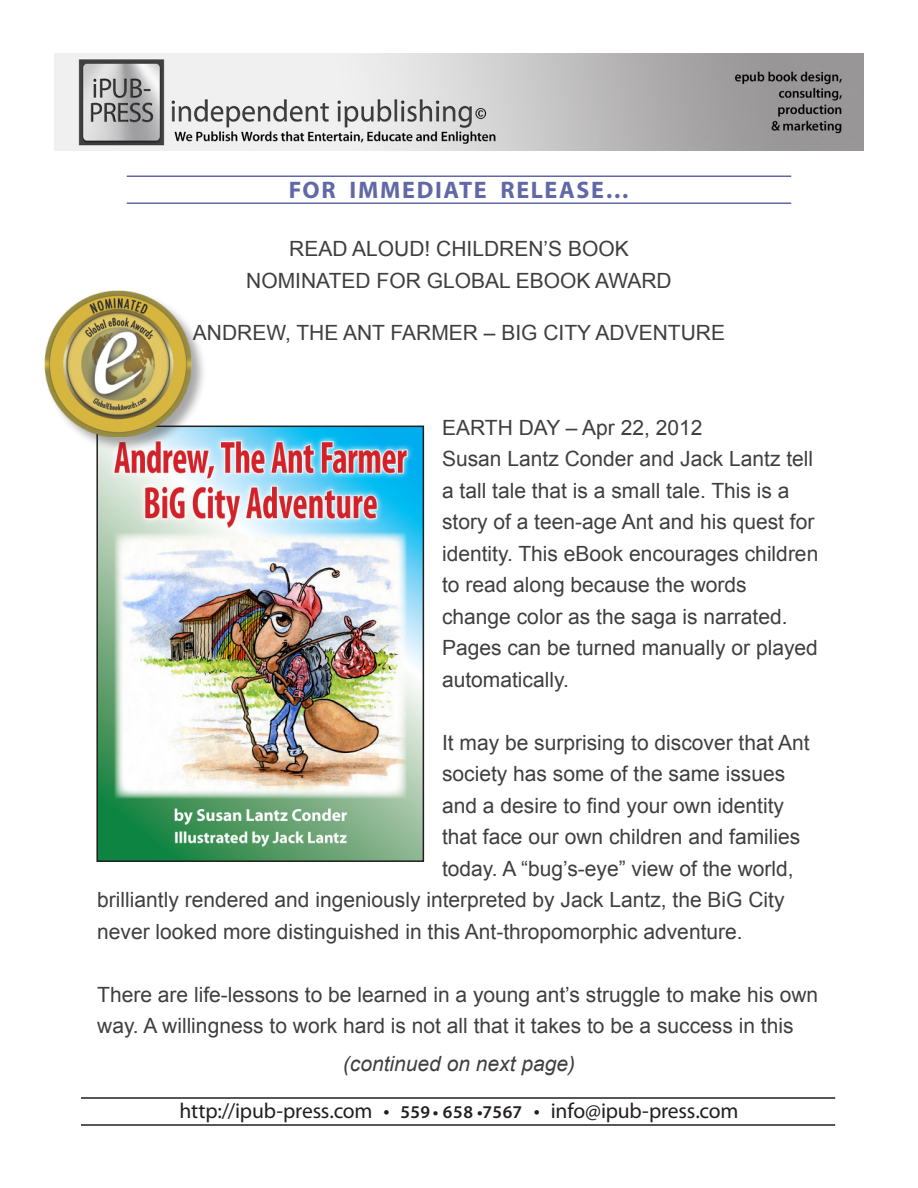
<style>
.page{position:relative;width:918px;height:1188px;background:#fff}
.page>*{position:absolute;margin:0;border:0;box-sizing:border-box;transform-origin:0 0}
.t1{font:700 24px "Myriad Pro";letter-spacing:.07em;color:#6168a7}
.t2{font:21.6px "Myriad Pro";letter-spacing:-.01em;color:#231f20}
.t3{font:21px/31.5px "Arial";color:#3f3f3f}
.t4{font:italic 21px "Arial";color:#3f3f3f}
.s1{font-weight:600;font-size:18px}
</style>
<div class="page">
<img style="left:54px;top:54px;width:810px;height:97px">
<hr style="left:127px;top:176px;width:664px;height:1px;background:#6168a7">
<hr style="left:127px;top:202px;width:664px;height:2px;background:#6168a7">
<img style="left:99px;top:429px;width:322px;height:430px">
<div style="left:96px;top:426px;width:328px;height:436px;border:2px solid #231f20"></div>
<div style="left:44px;top:290px;width:163px;height:163px;background:#231f20;opacity:.4"></div>
<img style="left:44px;top:290px;width:152px;height:152px">
<hr style="left:81px;top:1097px;width:754px;height:2px;background:#231f20">
<hr style="left:81px;top:1124px;width:754px;height:2px;background:#231f20">
<p class="t1" style="left:289px;top:174px;width:342px">FOR IMMEDIATE RELEASE…</p>
<p class="t3" style="left:246px;top:234px;width:427px;text-align:center">READ ALOUD! CHILDREN’S BOOK<br>NOMINATED FOR GLOBAL EBOOK AWARD</p>
<p class="t3" style="left:193px;top:318px;width:534px">ANDREW, THE ANT FARMER – BIG CITY ADVENTURE</p>
<p class="t3" style="left:442px;top:412px;width:378px">EARTH DAY – Apr 22, 2012<br>Susan Lantz Conder and Jack Lantz tell a tall tale that is a small tale. This is a story of a teen-age Ant and his quest for identity. This eBook encourages children to read along because the words change color as the saga is narrated.<br>Pages can be turned manually or played automatically.</p>
<p class="t3" style="left:442px;top:727px;width:369px">It may be surprising to discover that Ant</p>
<p class="t3" style="left:442px;top:759px;width:345px">society has some of the same issues</p>
<p class="t3" style="left:442px;top:790px;width:344px">and a desire to find your own identity</p>
<p class="t3" style="left:442px;top:822px;width:360px">that face our own children and families</p>
<p class="t3" style="left:442px;top:853px;width:353px">today. A “bug’s-eye” view of the world,</p>
<p class="t3" style="left:97px;top:885px;width:689px">brilliantly rendered and ingeniously interpreted by Jack Lantz, the BiG City</p>
<p class="t3" style="left:97px;top:916px;width:647px">never looked more distinguished in this Ant-thropomorphic adventure.</p>
<p class="t3" style="left:97px;top:979px;width:723px">There are life-lessons to be learned in a young ant’s struggle to make his own way. A willingness to work hard is not all that it takes to be a success in this</p>
<p class="t4" style="left:343px;top:1050px;width:234px">(continued on next page)</p>
<p class="t2" style="left:179px;top:1098px;width:561px">http://ipub-press.com • <span class="s1">559 • 658 •7567</span> • info@ipub-press.com</p>
</div>
